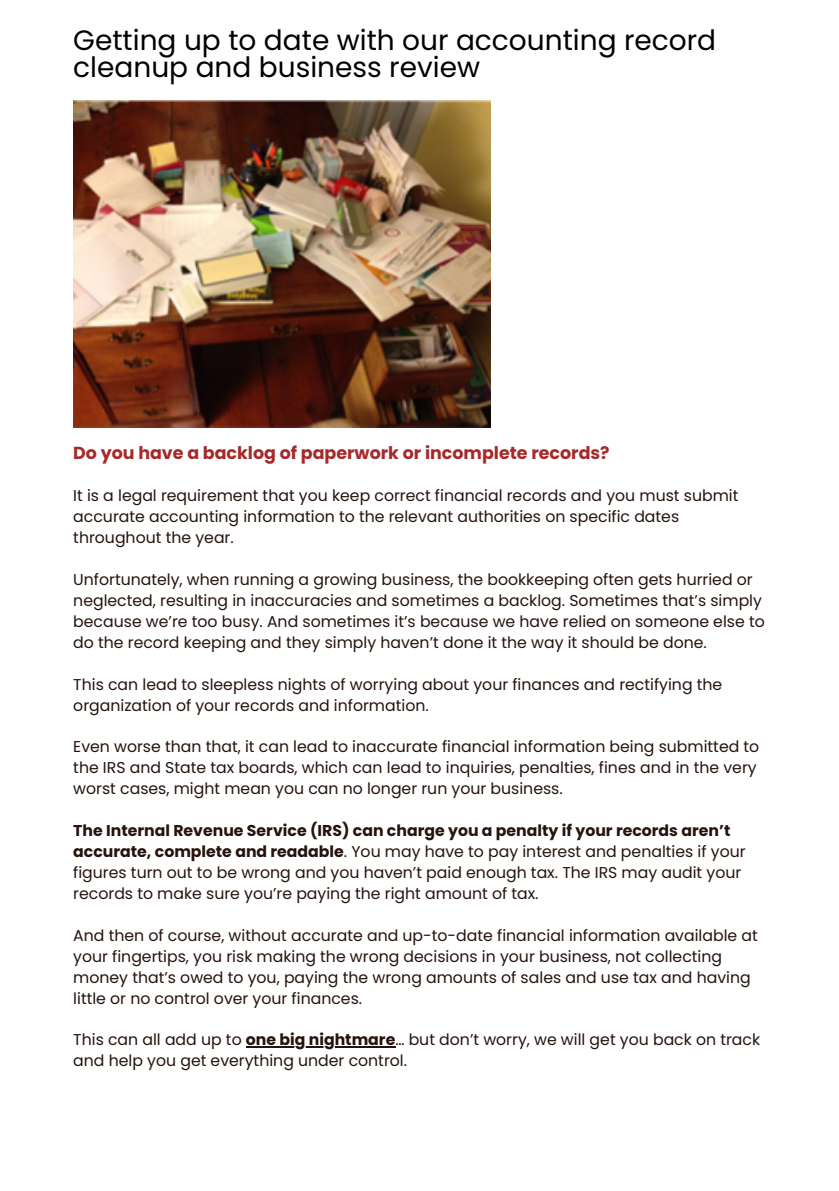
<style>
.page{position:relative;width:839px;height:1191px;background:#fff}
.page>*{position:absolute;margin:0;border:0;box-sizing:border-box;transform-origin:0 0}
.t1{font:28px/27px "Poppins";color:#000}
.t2{font:700 17.4px "Poppins";color:#a62a2a}
.t3{font:15.6px/21px "Poppins";color:#27130d}
.s1{font-weight:700}
</style>
<div class="page">
<img style="left:73px;top:100px;width:417px;height:327px">
<hr style="left:246px;top:1047px;width:149px;height:1px;background:#27130d">
<h1 class="t1" style="left:73px;top:26px;width:644px">Getting up to date with our accounting record cleanup and business review</h1>
<p class="t2" style="left:73px;top:441px;width:538px">Do you have a backlog of paperwork or incomplete records?</p>
<h2 class="t3" style="left:73px;top:485px;width:666px">It is a legal requirement that you keep correct financial records and you must submit accurate accounting information to the relevant authorities on specific dates throughout the year.</h2>
<p class="t3" style="left:73px;top:569px;width:693px">Unfortunately, when running a growing business, the bookkeeping often gets hurried or neglected, resulting in inaccuracies and sometimes a backlog. Sometimes that’s simply because we’re too busy. And sometimes it’s because we have relied on someone else to do the record keeping and they simply haven’t done it the way it should be done.</p>
<p class="t3" style="left:73px;top:674px;width:650px">This can lead to sleepless nights of worrying about your finances and rectifying the organization of your records and information.</p>
<p class="t3" style="left:73px;top:736px;width:687px">Even worse than that, it can lead to inaccurate financial information being submitted to the IRS and State tax boards, which can lead to inquiries, penalties, fines and in the very worst cases, might mean you can no longer run your business.</p>
<p class="t3" style="left:73px;top:820px;width:673px"><span class="s1">The Internal Revenue Service (IRS) can charge you a penalty if your records aren’t accurate, complete and readable</span>. You may have to pay interest and penalties if your figures turn out to be wrong and you haven’t paid enough tax. The IRS may audit your records to make sure you’re paying the right amount of tax.</p>
<p class="t3" style="left:73px;top:925px;width:686px">And then of course, without accurate and up-to-date financial information available at your fingertips, you risk making the wrong decisions in your business, not collecting money that’s owed to you, paying the wrong amounts of sales and use tax and having little or no control over your finances.</p>
<p class="t3" style="left:73px;top:1029px;width:688px">This can all add up to <span class="s1">one big nightmare</span>… but don’t worry, we will get you back on track</p>
<p class="t3" style="left:73px;top:1050px;width:335px">and help you get everything under control.</p>
</div>
